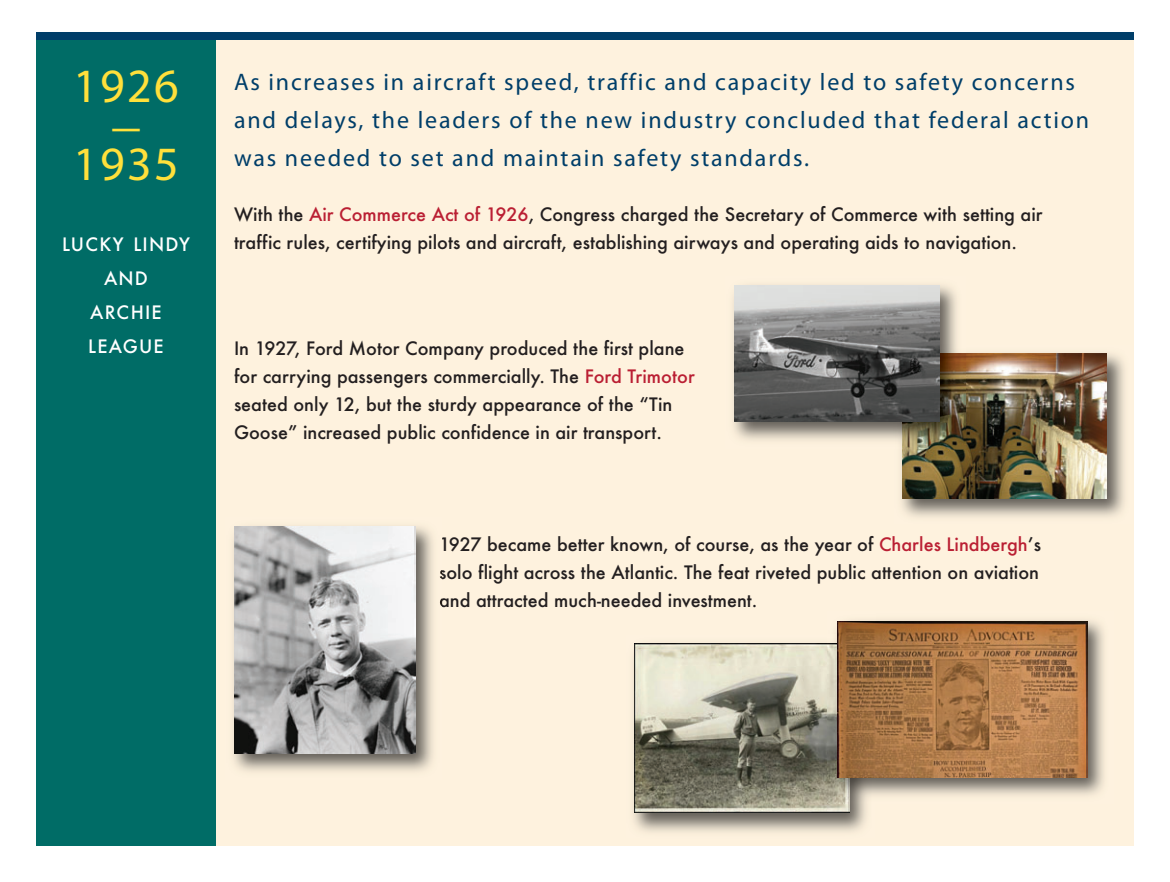
<style>
.page{position:relative;width:1170px;height:882px;background:#fff}
.page>*{position:absolute;margin:0;border:0;box-sizing:border-box;transform-origin:0 0}
.t1{font:48px/78.4px "Myriad Pro";letter-spacing:.05em;color:#ffe03b}
.t2{font:36px "Helvetica";color:#ffe03b}
.t3{font:24px/38px "Myriad Pro";letter-spacing:.075em;color:#003e69}
.t4{font:500 18px/28px "Futura";color:#231f20}
.t5{font:500 18px/34px "Futura";letter-spacing:.065em;color:#fff;text-align:center}
.s1{color:#ba1f33}
</style>
<div class="page">
<div style="left:36px;top:36px;width:180px;height:810px;background:#006c66"></div>
<div style="left:216px;top:36px;width:918px;height:810px;background:#fef2de"></div>
<img style="left:901px;top:353px;width:224px;height:164px">
<img style="left:902px;top:353px;width:205px;height:146px">
<img style="left:633px;top:643px;width:234px;height:189px">
<img style="left:634px;top:644px;width:215px;height:169px">
<img style="left:233px;top:526px;width:207px;height:246px">
<img style="left:234px;top:527px;width:181px;height:226px">
<img style="left:828px;top:620px;width:276px;height:184px">
<img style="left:837px;top:621px;width:250px;height:157px">
<img style="left:733px;top:285px;width:233px;height:163px">
<img style="left:735px;top:286px;width:205px;height:136px">
<div style="left:36px;top:32px;width:1098px;height:8px;background:#003e69"></div>
<h1 class="t1" style="left:73px;top:51px;width:107px">1926<br>1935</h1>
<h2 class="t2" style="left:108px;top:106px;width:37px">—</h2>
<p class="t5" style="left:62px;top:228px;width:129px">LUCKY LINDY<br>AND<br>ARCHIE<br>LEAGUE</p>
<h3 class="t3" style="left:234px;top:65px;width:857px">As increases in aircraft speed, traffic and capacity led to safety concerns and delays, the leaders of the new industry concluded that federal action was needed to set and maintain safety standards.</h3>
<p class="t4" style="left:234px;top:201px;width:810px">With the <span class="s1">Air Commerce Act of 1926</span>, Congress charged the Secretary of Commerce with setting air traffic rules, certifying pilots and aircraft, establishing airways and operating aids to navigation.</p>
<p class="t4" style="left:234px;top:335px;width:462px">In 1927, Ford Motor Company produced the first plane for carrying passengers commercially. The <span class="s1">Ford Trimotor </span>seated only 12, but the sturdy appearance of the “Tin Goose” increased public confidence in air transport.</p>
<p class="t4" style="left:439px;top:530px;width:603px;text-align:justify">1927 became better known, of course, as the year of <span class="s1">Charles Lindbergh</span>’s solo flight across the Atlantic. The feat riveted public attention on aviation and attracted much-needed investment.</p>
</div>
